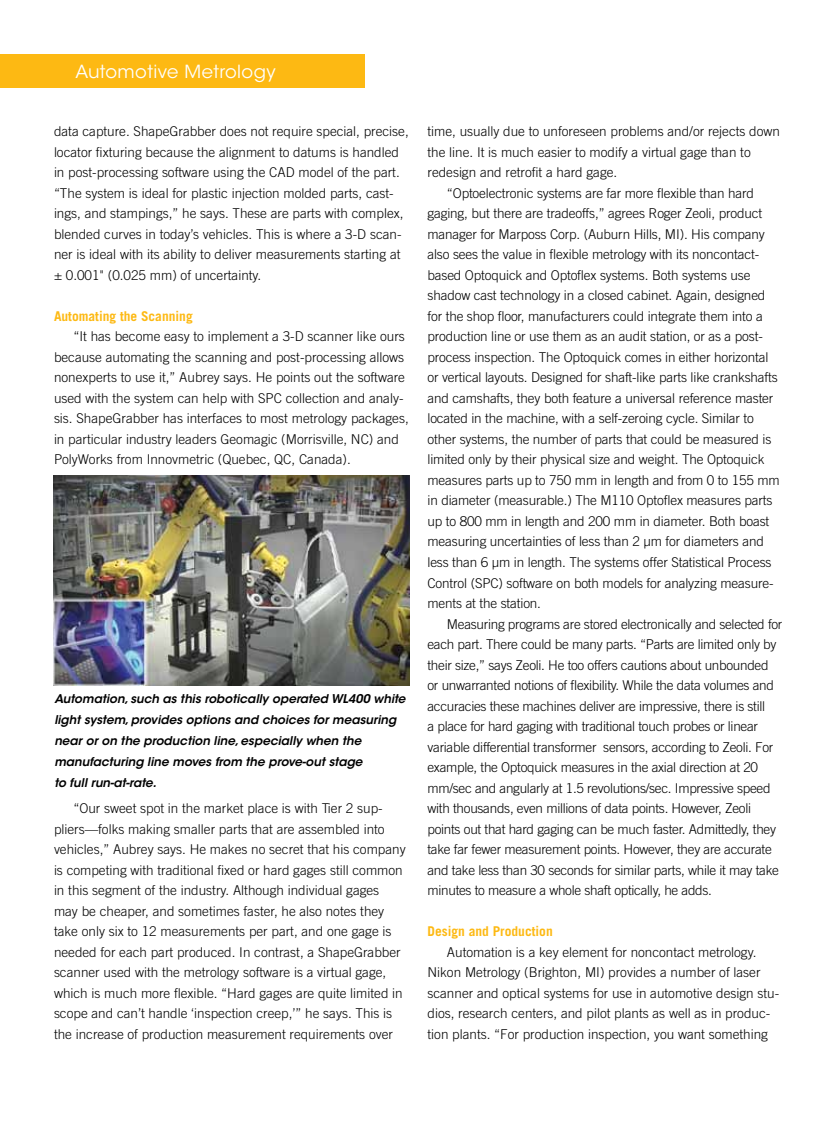
<style>
.page{position:relative;width:837px;height:1134px;background:#fff}
.page>*{position:absolute;margin:0;border:0;box-sizing:border-box;transform-origin:0 0}
.t1{font:18px "ITC Avant Garde Std";letter-spacing:.025em;color:#fff}
.t2{font:300 13.5px/20.5px "Trade Gothic LT Std";letter-spacing:-.01em;color:#000}
.t3{font:700 13.5px "Trade Gothic LT Std";color:#fdb913}
.t4{font:italic 600 12px/21px "ITC Avant Garde Std";color:#000}
</style>
<div class="page">
<div style="left:0;top:54px;width:364px;height:34px;background:#fdb913"></div>
<img style="left:54px;top:476px;width:356px;height:209px">
<h1 class="t1" style="left:75px;top:60px;width:202px">Automotive Metrology</h1>
<p class="t2" style="left:54px;top:121px;width:356px">data capture. ShapeGrabber does not require special, precise, locator fixturing because the alignment to datums is handled in post-processing software using the CAD model of the part. “The system is ideal for plastic injection molded parts, cast&shy;ings, and stampings,” he says. These are parts with complex, blended curves in today’s vehicles. This is where a 3-D scan&shy;ner is ideal with its ability to deliver measurements starting at ± 0.001" (0.025 mm) of uncertainty.</p>
<p class="t3" style="left:54px;top:308px;width:140px">Automating the Scanning</p>
<p class="t2" style="left:54px;top:326px;width:356px;text-indent:19px">“It has become easy to implement a 3-D scanner like ours because automating the scanning and post-processing allows nonexperts to use it,” Aubrey says. He points out the software used with the system can help with SPC collection and analy&shy;sis. ShapeGrabber has interfaces to most metrology packages, in particular industry leaders Geomagic (Morrisville, NC) and PolyWorks from Innovmetric (Quebec, QC, Canada).</p>
<p class="t4" style="left:54px;top:688px;width:353px">Automation, such as this robotically operated WL400 white light system, provides options and choices for measuring near or on the production line, especially when the manufacturing line moves from the prove-out stage<br>to full run-at-rate.</p>
<p class="t2" style="left:54px;top:798px;width:353px;text-indent:19px">“Our sweet spot in the market place is with Tier 2 sup&shy;pliers—folks making smaller parts that are assembled into vehicles,” Aubrey says. He makes no secret that his company is competing with traditional fixed or hard gages still common in this segment of the industry. Although individual gages may be cheaper, and sometimes faster, he also notes they take only six to 12 measurements per part, and one gage is needed for each part produced. In contrast, a ShapeGrabber scanner used with the metrology software is a virtual gage, which is much more flexible. “Hard gages are quite limited in scope and can’t handle ‘inspection creep,’” he says. This is the increase of production measurement requirements over</p>
<p class="t2" style="left:428px;top:121px;width:354px">time, usually due to unforeseen problems and/or rejects down</p>
<p class="t2" style="left:428px;top:141px;width:325px">the line. It is much easier to modify a virtual gage than to</p>
<p class="t2" style="left:428px;top:162px;width:191px">redesign and retrofit a hard gage.</p>
<p class="t2" style="left:447px;top:182px;width:309px">“Optoelectronic systems are far more flexible than hard</p>
<p class="t2" style="left:428px;top:203px;width:336px">gaging, but there are tradeoffs,” agrees Roger Zeoli, product</p>
<p class="t2" style="left:428px;top:223px;width:339px">manager for Marposs Corp. (Auburn Hills, MI). His company</p>
<p class="t2" style="left:428px;top:244px;width:333px">also sees the value in flexible metrology with its noncontact-</p>
<p class="t2" style="left:428px;top:264px;width:325px">based Optoquick and Optoflex systems. Both systems use</p>
<p class="t2" style="left:428px;top:285px;width:339px">shadow cast technology in a closed cabinet. Again, designed</p>
<p class="t2" style="left:428px;top:306px;width:337px">for the shop floor, manufacturers could integrate them into a</p>
<p class="t2" style="left:428px;top:326px;width:337px">production line or use them as an audit station, or as a post-</p>
<p class="t2" style="left:428px;top:347px;width:342px">process inspection. The Optoquick comes in either horizontal</p>
<p class="t2" style="left:428px;top:367px;width:352px">or vertical layouts. Designed for shaft-like parts like crankshafts</p>
<p class="t2" style="left:428px;top:388px;width:347px">and camshafts, they both feature a universal reference master</p>
<p class="t2" style="left:428px;top:408px;width:328px">located in the machine, with a self-zeroing cycle. Similar to</p>
<p class="t2" style="left:428px;top:429px;width:345px">other systems, the number of parts that could be measured is</p>
<p class="t2" style="left:428px;top:449px;width:338px">limited only by their physical size and weight. The Optoquick</p>
<p class="t2" style="left:428px;top:470px;width:354px">measures parts up to 750 mm in length and from 0 to 155 mm</p>
<p class="t2" style="left:428px;top:490px;width:346px">in diameter (measurable.) The M110 Optoflex measures parts</p>
<p class="t2" style="left:428px;top:511px;width:343px">up to 800 mm in length and 200 mm in diameter. Both boast</p>
<p class="t2" style="left:428px;top:531px;width:338px">measuring uncertainties of less than 2 µm for diameters and</p>
<p class="t2" style="left:428px;top:552px;width:346px">less than 6 µm in length. The systems offer Statistical Process</p>
<p class="t2" style="left:428px;top:572px;width:348px">Control (SPC) software on both models for analyzing measure-</p>
<p class="t2" style="left:428px;top:593px;width:115px">ments at the station.</p>
<p class="t2" style="left:447px;top:613px;width:337px">Measuring programs are stored electronically and selected for</p>
<p class="t2" style="left:428px;top:634px;width:351px">each part. There could be many parts. “Parts are limited only by</p>
<p class="t2" style="left:428px;top:654px;width:343px">their size,” says Zeoli. He too offers cautions about unbounded</p>
<p class="t2" style="left:428px;top:675px;width:348px">or unwarranted notions of flexibility. While the data volumes and</p>
<p class="t2" style="left:428px;top:695px;width:339px">accuracies these machines deliver are impressive, there is still</p>
<p class="t2" style="left:428px;top:716px;width:332px">a place for hard gaging with traditional touch probes or linear</p>
<p class="t2" style="left:428px;top:736px;width:347px">variable differential transformer sensors, according to Zeoli. For</p>
<p class="t2" style="left:428px;top:757px;width:332px">example, the Optoquick measures in the axial direction at 20</p>
<p class="t2" style="left:428px;top:777px;width:345px">mm/sec and angularly at 1.5 revolutions/sec. Impressive speed</p>
<p class="t2" style="left:428px;top:798px;width:325px">with thousands, even millions of data points. However, Zeoli</p>
<p class="t2" style="left:428px;top:819px;width:350px">points out that hard gaging can be much faster. Admittedly, they</p>
<p class="t2" style="left:428px;top:839px;width:346px">take far fewer measurement points. However, they are accurate</p>
<p class="t2" style="left:428px;top:860px;width:353px">and take less than 30 seconds for similar parts, while it may take</p>
<p class="t2" style="left:428px;top:880px;width:286px">minutes to measure a whole shaft optically, he adds.</p>
<p class="t3" style="left:428px;top:923px;width:127px">Design and Production</p>
<p class="t2" style="left:428px;top:942px;width:353px;text-indent:19px">Automation is a key element for noncontact metrology.<br>Nikon Metrology (Brighton, MI) provides a number of laser scanner and optical systems for use in automotive design stu&shy;dios, research centers, and pilot plants as well as in produc&shy;tion plants. “For production inspection, you want something</p>
</div>
